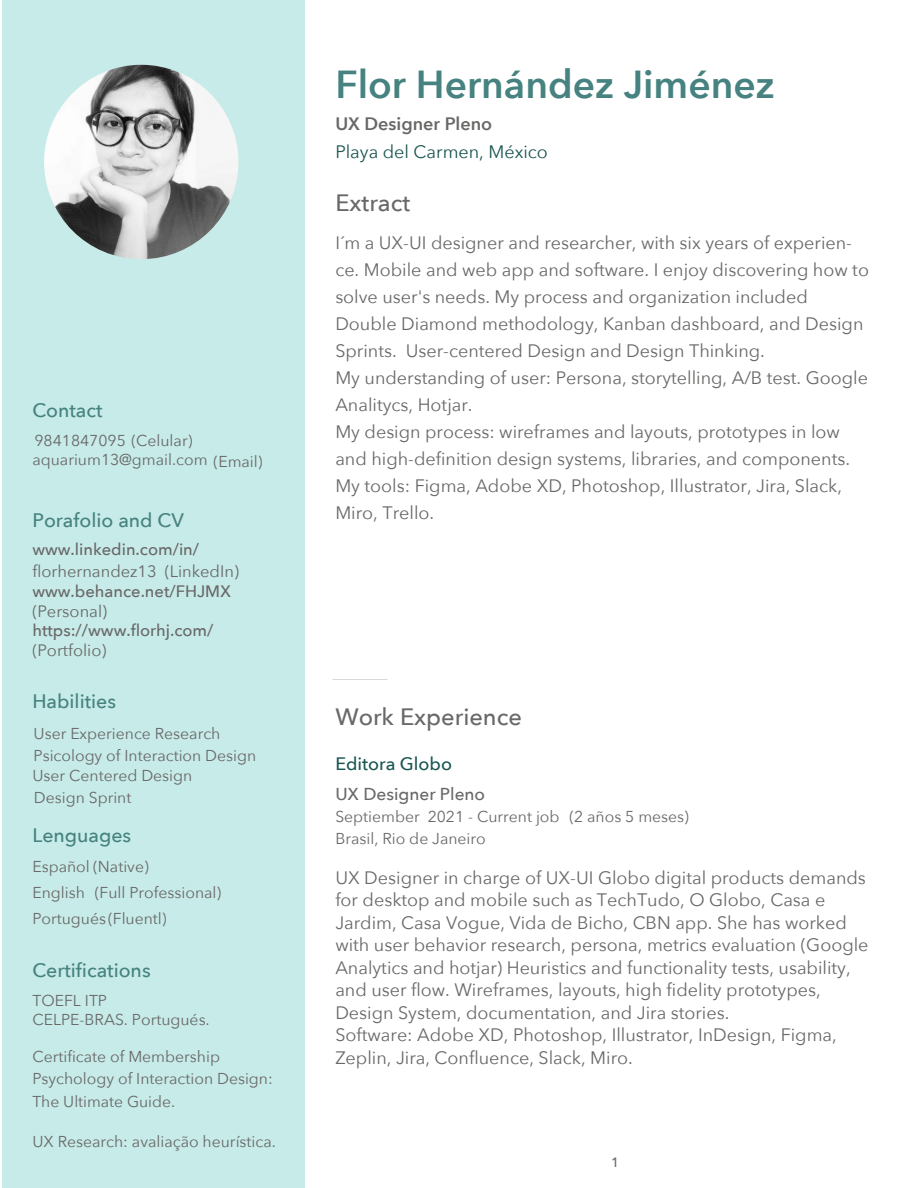
<style>
.page{position:relative;width:918px;height:1188px;background:#fff}
.page>*{position:absolute;margin:0;border:0;box-sizing:border-box;transform-origin:0 0}
.t1{font:600 39px "Avenir Next";color:#46827f}
.t2{font:500 23.7px "Avenir Next";color:#686867}
.t3{font:500 19.5px "Avenir Next";color:#46827f}
.t4{font:18px/27px "Avenir Next";color:#686867}
.t5{font:18px "Avenir Next";color:#195652}
.t6{font:600 18px "Avenir Next";color:#686867}
.t7{font:500 18px "Avenir Next";color:#195652}
.t8{font:500 17.25px "Avenir Next";color:#686867}
.t9{font:500 16.5px "Avenir Next";color:#686867}
.t10{font:16.5px "Avenir Next";color:#686867}
.t11{font:15.75px/21.9px "Avenir Next";color:#686867}
.t12{font:500 13.5px "Avenir Next";color:#686867}
</style>
<div class="page">
<div style="left:2px;top:0;width:303px;height:1188px;background:#c7ebe9"></div>
<img style="left:44px;top:65px;width:194px;height:194px;border-radius:97px">
<p class="t3" style="left:32px;top:394px;width:72px">Contact</p>
<p class="t11" style="left:32px;top:430px;width:177px;line-height:19.4px">9841847095 (Celular) aquarium13@gmail.com</p>
<p class="t11" style="left:214px;top:450px;width:50px">(Email)</p>
<p class="t3" style="left:32px;top:504px;width:153px">Porafolio and CV</p>
<p class="t9" style="left:32px;top:536px;width:168px">www.linkedin.com/in/</p>
<p class="t10" style="left:32px;top:557px;width:208px">florhernandez13 (LinkedIn)</p>
<p class="t9" style="left:32px;top:577px;width:200px">www.behance.net/FHJMX</p>
<p class="t10" style="left:32px;top:597px;width:76px">(Personal)</p>
<p class="t9" style="left:32px;top:617px;width:183px">https://www.florhj.com/</p>
<p class="t10" style="left:32px;top:636px;width:76px">(Portfolio)</p>
<p class="t3" style="left:32px;top:685px;width:85px">Habilities</p>
<p class="t11" style="left:34px;top:722px;width:224px">User Experience Research<br>Psicology of Interaction Design</p>
<p class="t11" style="left:32px;top:764px;width:161px">User Centered Design<br>Design Sprint</p>
<p class="t3" style="left:32px;top:819px;width:100px">Lenguages</p>
<p class="t11" style="left:32px;top:852px;width:190px;line-height:26.4px">Español (Native)<br>English (Full Professional)<br>Portugués (Fluentl)</p>
<p class="t3" style="left:32px;top:953px;width:120px">Certifications</p>
<p class="t11" style="left:32px;top:990px;width:179px;line-height:18.9px">TOEFL ITP<br>CELPE-BRAS. Portugués.</p>
<p class="t11" style="left:32px;top:1045px;width:242px">Certificate of Membership<br>Psychology of Interaction Design:</p>
<p class="t11" style="left:32px;top:1090px;width:144px">The Ultimate Guide.</p>
<p class="t11" style="left:32px;top:1130px;width:245px">UX Research: avaliação heurística.</p>
<h1 class="t1" style="left:335px;top:51px;width:441px">Flor Hernández Jiménez</h1>
<p class="t6" style="left:335px;top:108px;width:158px">UX Designer Pleno</p>
<p class="t5" style="left:335px;top:136px;width:214px">Playa del Carmen, México</p>
<h2 class="t2" style="left:335px;top:183px;width:76px">Extract</h2>
<p class="t4" style="left:335px;top:229px;width:535px">I´m a UX-UI designer and researcher, with six years of experien&shy;ce. Mobile and web app and software. I enjoy discovering how to solve user's needs. My process and organization included Double Diamond methodology, Kanban dashboard, and Design Sprints. User-centered Design and Design Thinking.<br>My understanding of user: Persona, storytelling, A/B test. Google Analitycs, Hotjar.<br>My design process: wireframes and layouts, prototypes in low and high-definition design systems, libraries, and components.<br>My tools: Figma, Adobe XD, Photoshop, Illustrator, Jira, Slack, Miro, Trello.</p>
<h2 class="t2" style="left:335px;top:696px;width:188px">Work Experience</h2>
<p class="t7" style="left:335px;top:749px;width:118px">Editora Globo</p>
<p class="t8" style="left:335px;top:780px;width:151px">UX Designer Pleno</p>
<p class="t11" style="left:335px;top:805px;width:355px">Septiember 2021 - Current job (2 años 5 meses)<br>Brasil, Rio de Janeiro</p>
<p class="t4" style="left:335px;top:865px;width:535px;line-height:22.5px">UX Designer in charge of UX-UI Globo digital products demands for desktop and mobile such as TechTudo, O Globo, Casa e Jardim, Casa Vogue, Vida de Bicho, CBN app. She has worked with user behavior research, persona, metrics evaluation (Google Analytics and hotjar) Heuristics and functionality tests, usability, and user flow. Wireframes, layouts, high fidelity prototypes, Design System, documentation, and Jira stories.<br>Software: Adobe XD, Photoshop, Illustrator, InDesign, Figma, Zeplin, Jira, Confluence, Slack, Miro.</p>
<p class="t12" style="left:611px;top:1151px;width:10px">1</p>
</div>
